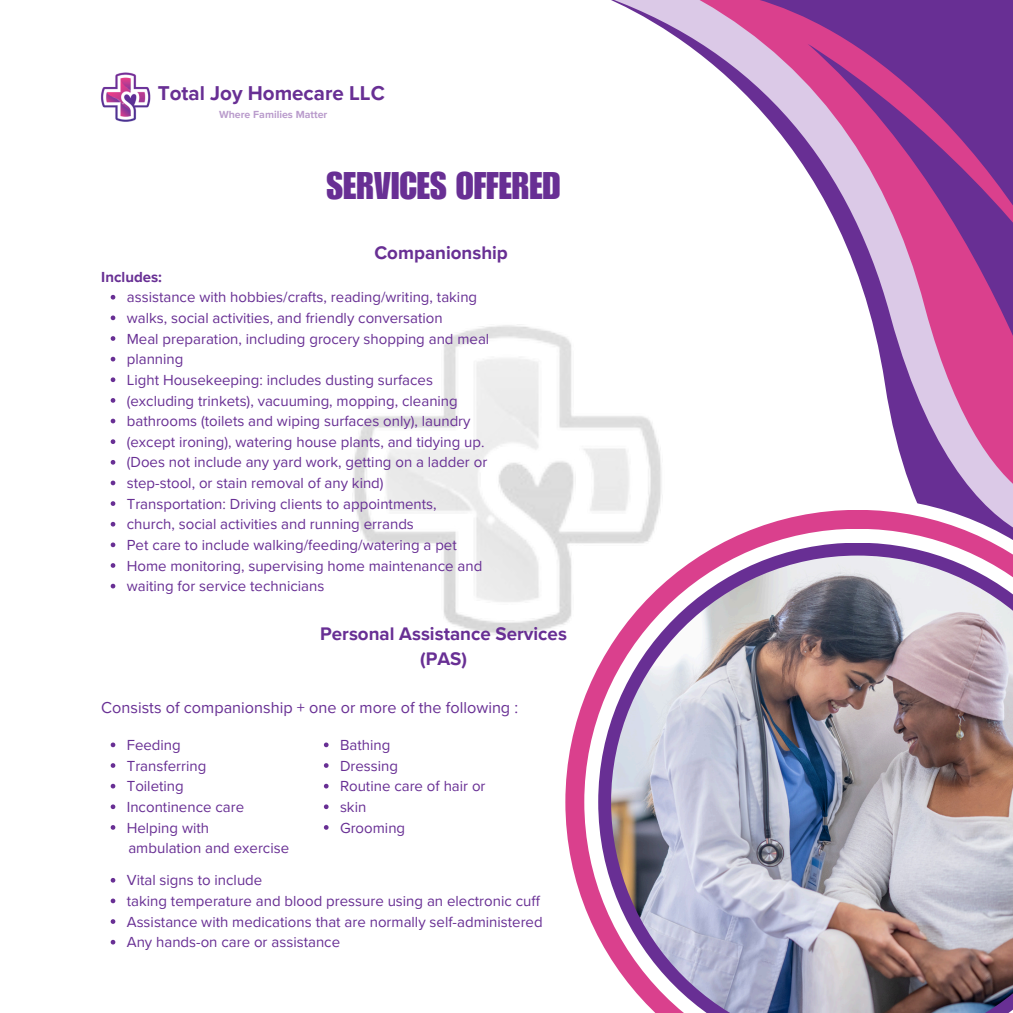
<style>
.page{position:relative;width:1013px;height:1013px;background:#fff}
.page>*{position:absolute;margin:0;border:0;box-sizing:border-box;transform-origin:0 0}
.t1{font:37.5px "Impact LT Std";color:#682f94}
.t2{font:700 20.62px "Proxima Nova";color:#682f94}
.t3{font:700 18.75px/25.2px "Proxima Nova";color:#682f94;text-align:center}
.t4{font:16.25px "Proxima Nova";color:#682f94}
.t5{font:15px "Proxima Nova";color:#682f94}
.t6{font:700 15px "Proxima Nova";color:#682f94}
.t7{font:700 10.62px "Proxima Nova";color:#ba9ccc}
</style>
<div class="page">
<img style="left:110px;top:294px;width:474px;height:651px">
<svg style="left:584px;top:0;width:428px;height:497px"></svg>
<svg style="left:701px;top:0;width:311px;height:233px"></svg>
<svg style="left:807px;top:44px;width:205px;height:334px;background:#b66aad"></svg>
<svg style="left:553px;top:497px;width:459px;height:448px"></svg>
<svg style="left:565px;top:510px;width:447px;height:435px"></svg>
<svg style="left:584px;top:529px;width:428px;height:416px"></svg>
<svg style="left:598px;top:542px;width:414px;height:417px"></svg>
<img style="left:611px;top:555px;width:401px;height:457px">
<svg style="left:111px;top:295px;width:4px;height:4px"></svg>
<svg style="left:111px;top:315px;width:4px;height:5px"></svg>
<svg style="left:111px;top:336px;width:4px;height:5px"></svg>
<svg style="left:111px;top:357px;width:4px;height:4px"></svg>
<svg style="left:111px;top:377px;width:4px;height:5px"></svg>
<svg style="left:111px;top:398px;width:4px;height:5px"></svg>
<svg style="left:111px;top:418px;width:4px;height:5px"></svg>
<svg style="left:111px;top:439px;width:4px;height:5px"></svg>
<svg style="left:111px;top:460px;width:4px;height:4px"></svg>
<svg style="left:111px;top:480px;width:4px;height:5px"></svg>
<svg style="left:111px;top:501px;width:4px;height:5px"></svg>
<svg style="left:111px;top:522px;width:4px;height:4px"></svg>
<svg style="left:111px;top:542px;width:4px;height:5px"></svg>
<svg style="left:111px;top:563px;width:4px;height:5px"></svg>
<svg style="left:111px;top:583px;width:4px;height:5px"></svg>
<img style="left:101px;top:72px;width:50px;height:50px">
<svg style="left:111px;top:742px;width:4px;height:5px"></svg>
<svg style="left:111px;top:763px;width:4px;height:4px"></svg>
<svg style="left:111px;top:783px;width:4px;height:5px"></svg>
<svg style="left:111px;top:804px;width:4px;height:5px"></svg>
<svg style="left:111px;top:825px;width:4px;height:4px"></svg>
<svg style="left:324px;top:742px;width:4px;height:5px"></svg>
<svg style="left:324px;top:763px;width:4px;height:4px"></svg>
<svg style="left:324px;top:783px;width:4px;height:5px"></svg>
<svg style="left:324px;top:804px;width:4px;height:5px"></svg>
<svg style="left:324px;top:825px;width:4px;height:4px"></svg>
<svg style="left:111px;top:878px;width:4px;height:4px"></svg>
<svg style="left:111px;top:898px;width:4px;height:5px"></svg>
<svg style="left:111px;top:919px;width:4px;height:4px"></svg>
<svg style="left:111px;top:939px;width:4px;height:5px"></svg>
<p class="t2" style="left:158px;top:81px;width:228px">Total Joy Homecare LLC</p>
<p class="t7" style="left:219px;top:108px;width:110px">Where Families Matter</p>
<p class="t1" style="left:326px;top:172px;width:235px">SERVICES OFFERED</p>
<p class="t3" style="left:374px;top:241px;width:135px">Companionship</p>
<p class="t6" style="left:101px;top:268px;width:62px">Includes:</p>
<p class="t5" style="left:127px;top:288px;width:352px">assistance with hobbies/crafts, reading/writing, taking</p>
<h2 class="t5" style="left:127px;top:309px;width:317px">walks, social activities, and friendly conversation</h2>
<h1 class="t5" style="left:127px;top:330px;width:364px">Meal preparation, including grocery shopping and meal</h1>
<h2 class="t5" style="left:127px;top:350px;width:58px">planning</h2>
<p class="t5" style="left:127px;top:371px;width:308px">Light Housekeeping: includes dusting surfaces</p>
<p class="t5" style="left:127px;top:392px;width:332px">(excluding trinkets), vacuuming, mopping, cleaning</p>
<p class="t5" style="left:127px;top:412px;width:345px">bathrooms (toilets and wiping surfaces only), laundry</p>
<p class="t5" style="left:127px;top:433px;width:359px">(except ironing), watering house plants, and tidying up.</p>
<p class="t5" style="left:127px;top:453px;width:362px">(Does not include any yard work, getting on a ladder or</p>
<p class="t5" style="left:127px;top:474px;width:258px">step-stool, or stain removal of any kind)</p>
<p class="t5" style="left:127px;top:495px;width:311px">Transportation: Driving clients to appointments,</p>
<p class="t5" style="left:127px;top:515px;width:289px">church, social activities and running errands</p>
<p class="t5" style="left:127px;top:536px;width:331px">Pet care to include walking/feeding/watering a pet</p>
<p class="t5" style="left:127px;top:557px;width:357px">Home monitoring, supervising home maintenance and</p>
<p class="t5" style="left:127px;top:577px;width:199px">waiting for service technicians</p>
<p class="t3" style="left:320px;top:621px;width:248px">Personal Assistance Services (PAS)</p>
<p class="t4" style="left:101px;top:698px;width:418px">Consists of companionship + one or more of the following :</p>
<h2 class="t5" style="left:127px;top:736px;width:56px">Feeding</h2>
<p class="t5" style="left:127px;top:756px;width:81px">Transferring</p>
<p class="t5" style="left:127px;top:777px;width:58px">Toileting</p>
<p class="t5" style="left:127px;top:798px;width:119px">Incontinence care</p>
<p class="t5" style="left:127px;top:818px;width:84px">Helping with</p>
<p class="t5" style="left:128px;top:839px;width:162px">ambulation and exercise</p>
<p class="t5" style="left:340px;top:736px;width:52px">Bathing</p>
<p class="t5" style="left:340px;top:756px;width:60px">Dressing</p>
<p class="t5" style="left:340px;top:777px;width:147px">Routine care of hair or</p>
<p class="t5" style="left:340px;top:798px;width:28px">skin</p>
<p class="t5" style="left:340px;top:818px;width:67px">Grooming</p>
<p class="t5" style="left:127px;top:871px;width:137px">Vital signs to include</p>
<p class="t5" style="left:127px;top:892px;width:414px">taking temperature and blood pressure using an electronic cuff</p>
<p class="t5" style="left:127px;top:912px;width:417px">Assistance with medications that are normally self-administered</p>
<p class="t5" style="left:127px;top:933px;width:215px">Any hands-on care or assistance</p>
</div>
